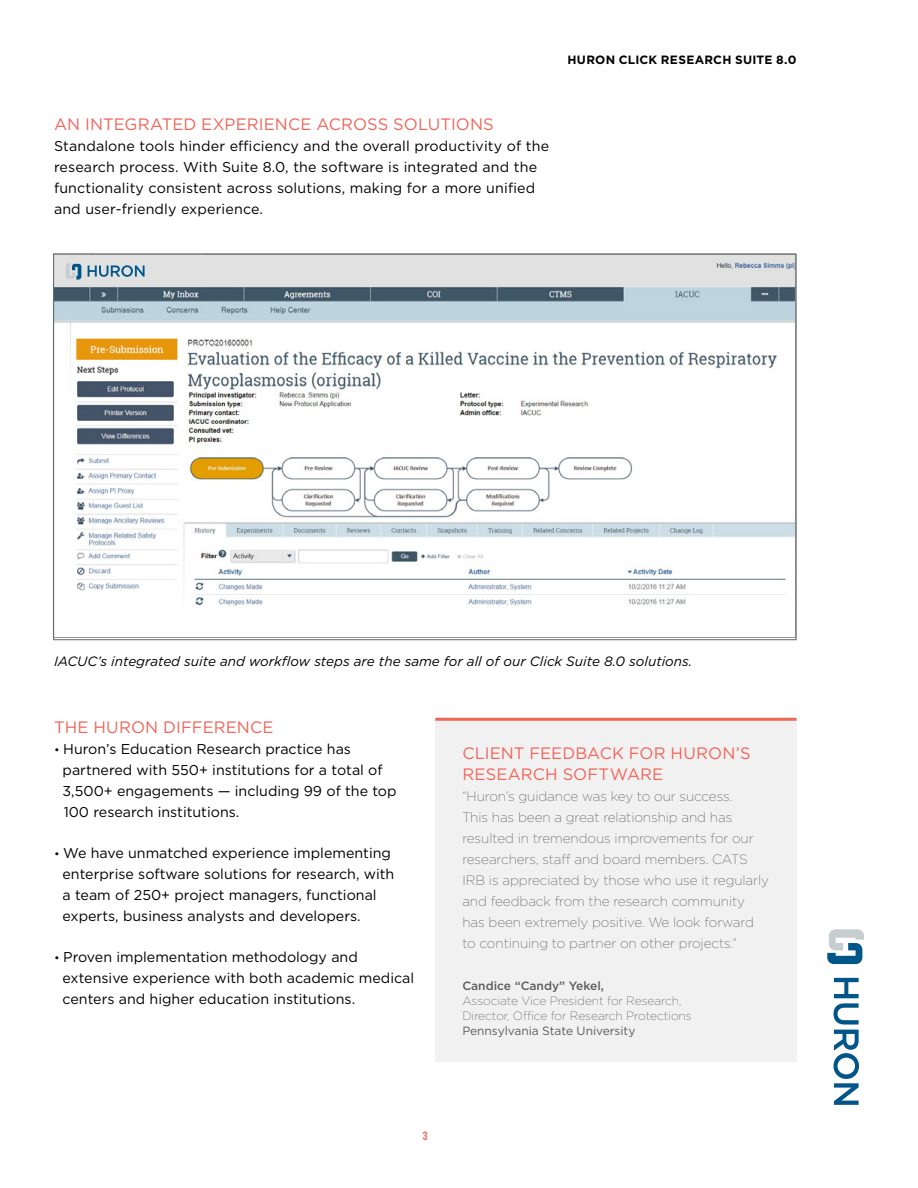
<style>
.page{position:relative;width:918px;height:1188px;background:#fff}
.page>*{position:absolute;margin:0;border:0;box-sizing:border-box;transform-origin:0 0}
.t1{font:16.5px/21px "Gotham";letter-spacing:.005em;color:#f16458}
.t2{font:14.25px/21px "Gotham";color:#000}
.t3{font:200 13.5px/21px "Gotham";letter-spacing:-.005em;color:#5d5d60}
.t4{font:italic 13.5px "Gotham";color:#000}
.t5{font:200 12px/15px "Gotham";letter-spacing:-.005em;color:#5d5d60}
.t6{font:12px "Gotham";letter-spacing:-.005em;color:#5d5d60}
.t7{font:700 12px "Gotham";letter-spacing:.02em;color:#000}
.t8{font:500 12px "Gotham";color:#5d5d60}
.t9{font:12px "Bebas Neue";color:#f16458}
.s1{font-weight:300;font-size:12px}
</style>
<div class="page">
<svg style="left:833px;top:978px;width:26px;height:127px"></svg>
<svg style="left:827px;top:929px;width:37px;height:35px"></svg>
<img style="left:55px;top:256px;width:739px;height:350px">
<div style="left:435px;top:719px;width:361px;height:343px;background:#f1f1f2"></div>
<hr style="left:435px;top:718px;width:361px;height:3px;background:#f16458">
<div style="left:53px;top:254px;width:150px;height:30px;background:#e1e1e1"></div>
<svg style="left:88px;top:265px;width:57px;height:12px"></svg>
<svg style="left:66px;top:263px;width:15px;height:17px"></svg>
<p class="t7" style="left:567px;top:51px;width:231px">HURON CLICK RESEARCH SUITE 8.0</p>
<p class="t1" style="left:54px;top:113px;width:441px">AN INTEGRATED EXPERIENCE ACROSS SOLUTIONS</p>
<p class="t2" style="left:54px;top:135px;width:497px">Standalone tools hinder efficiency and the overall productivity of the research process. With Suite 8.0, the software is integrated and the functionality consistent across solutions, making for a more unified and user-friendly experience.</p>
<p class="t4" style="left:54px;top:652px;width:640px">IACUC’s integrated suite and workflow steps are the same for all of our Click Suite 8.0 solutions.</p>
<p class="t1" style="left:54px;top:716px;width:221px">THE HURON DIFFERENCE</p>
<p class="t2" style="left:63px;top:738px;width:336px;text-indent:-9px"><span class="s1">•</span> Huron’s Education Research practice has partnered with 550+ institutions for a total of 3,500+ engagements — including 99 of the top 100 research institutions.</p>
<p class="t2" style="left:63px;top:842px;width:333px;text-indent:-9px"><span class="s1">•</span> We have unmatched experience implementing enterprise software solutions for research, with a team of 250+ project managers, functional experts, business analysts and developers.</p>
<p class="t2" style="left:63px;top:946px;width:353px;text-indent:-9px"><span class="s1">•</span> Proven implementation methodology and extensive experience with both academic medical centers and higher education institutions.</p>
<p class="t1" style="left:462px;top:743px;width:290px">CLIENT FEEDBACK FOR HURON’S<br>RESEARCH SOFTWARE</p>
<p class="t3" style="left:462px;top:786px;width:308px">“Huron’s guidance was key to our success.<br>This has been a great relationship and has resulted in tremendous improvements for our researchers, staff and board members. CATS IRB is appreciated by those who use it regularly and feedback from the research community has been extremely positive. We look forward to continuing to partner on other projects.”</p>
<p class="t8" style="left:462px;top:978px;width:143px">Candice “Candy” Yekel,</p>
<p class="t5" style="left:462px;top:993px;width:231px">Associate Vice President for Research,<br>Director, Office for Research Protections</p>
<p class="t6" style="left:462px;top:1023px;width:175px">Pennsylvania State University</p>
<p class="t9" style="left:423px;top:1129px;width:6px">3</p>
</div>
